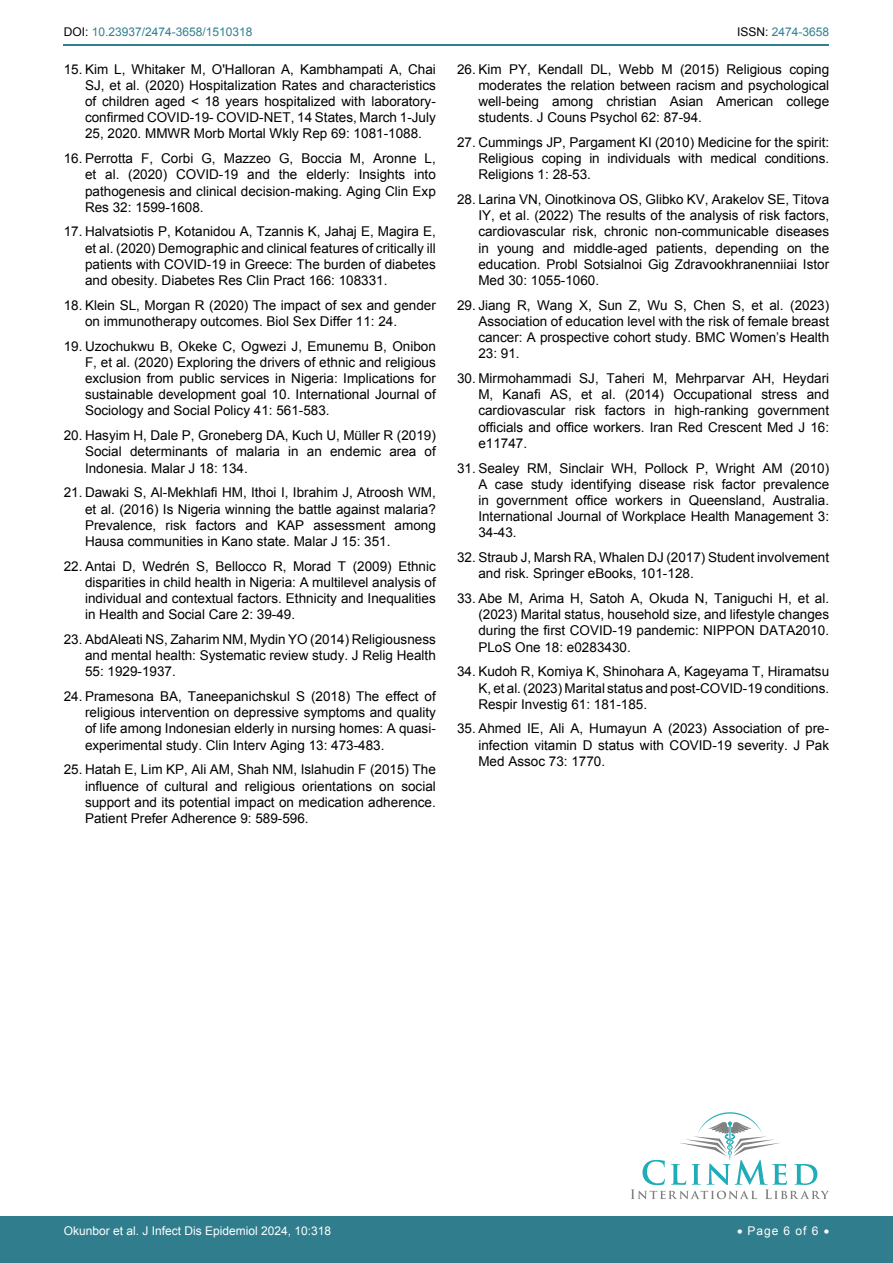
<style>
.page{position:relative;width:893px;height:1263px;background:#fff}
.page>*{position:absolute;margin:0;border:0;box-sizing:border-box;transform-origin:0 0}
.t1{font:13.5px/16.2px "Arial";color:#000;text-align:justify}
.t2{font:12px "Arial";color:#fff}
.t3{font:12px "Arial";color:#30808d}
.s1{color:#000}
</style>
<div class="page">
<hr style="left:64px;top:45px;width:765px;height:1px;background:#30808d">
<div style="left:0;top:1217px;width:893px;height:46px;background:#307d8d"></div>
<svg style="left:631px;top:1112px;width:198px;height:87px"></svg>
<p class="t3" style="left:64px;top:24px;width:190px"><span class="s1">DOI:</span> 10.23937/2474-3658/1510318</p>
<p class="t3" style="left:737px;top:24px;width:94px"><span class="s1">ISSN:</span> 2474-3658</p>
<p class="t1" style="left:85px;top:61px;width:352px;text-indent:-21px">15. Kim L, Whitaker M, O'Halloran A, Kambhampati A, Chai SJ, et al. (2020) Hospitalization Rates and characteristics of children aged &lt; 18 years hospitalized with laboratory&shy;confirmed COVID-19- COVID-NET, 14 States, March 1-July 25, 2020. MMWR Morb Mortal Wkly Rep 69: 1081-1088.</p>
<p class="t1" style="left:85px;top:150px;width:352px;text-indent:-21px">16. Perrotta F, Corbi G, Mazzeo G, Boccia M, Aronne L, et al. (2020) COVID-19 and the elderly: Insights into pathogenesis and clinical decision-making. Aging Clin Exp Res 32: 1599-1608.</p>
<p class="t1" style="left:85px;top:224px;width:352px;text-indent:-21px">17. Halvatsiotis P, Kotanidou A, Tzannis K, Jahaj E, Magira E, et al. (2020) Demographic and clinical features of critically ill patients with COVID-19 in Greece: The burden of diabetes and obesity. Diabetes Res Clin Pract 166: 108331.</p>
<p class="t1" style="left:85px;top:297px;width:352px;text-indent:-21px">18. Klein SL, Morgan R (2020) The impact of sex and gender on immunotherapy outcomes. Biol Sex Differ 11: 24.</p>
<p class="t1" style="left:85px;top:338px;width:352px;text-indent:-21px">19. Uzochukwu B, Okeke C, Ogwezi J, Emunemu B, Onibon F, et al. (2020) Exploring the drivers of ethnic and religious exclusion from public services in Nigeria: Implications for sustainable development goal 10. International Journal of Sociology and Social Policy 41: 561-583.</p>
<p class="t1" style="left:85px;top:427px;width:352px;text-indent:-21px">20. Hasyim H, Dale P, Groneberg DA, Kuch U, Müller R (2019)<br>Social determinants of malaria in an endemic area of Indonesia. Malar J 18: 134.</p>
<p class="t1" style="left:85px;top:485px;width:352px;text-indent:-21px">21. Dawaki S, Al-Mekhlafi HM, Ithoi I, Ibrahim J, Atroosh WM, et al. (2016) Is Nigeria winning the battle against malaria?<br>Prevalence, risk factors and KAP assessment among Hausa communities in Kano state. Malar J 15: 351.</p>
<p class="t1" style="left:85px;top:558px;width:352px;text-indent:-21px">22. Antai D, Wedrén S, Bellocco R, Morad T (2009) Ethnic disparities in child health in Nigeria: A multilevel analysis of individual and contextual factors. Ethnicity and Inequalities in Health and Social Care 2: 39-49.</p>
<p class="t1" style="left:85px;top:631px;width:352px;text-indent:-21px">23. AbdAleati NS, Zaharim NM, Mydin YO (2014) Religiousness and mental health: Systematic review study. J Relig Health 55: 1929-1937.</p>
<p class="t1" style="left:85px;top:688px;width:352px;text-indent:-21px">24. Pramesona BA, Taneepanichskul S (2018) The effect of religious intervention on depressive symptoms and quality of life among Indonesian elderly in nursing homes: A quasi&shy;experimental study. Clin Interv Aging 13: 473-483.</p>
<p class="t1" style="left:85px;top:762px;width:352px;text-indent:-21px">25. Hatah E, Lim KP, Ali AM, Shah NM, Islahudin F (2015) The influence of cultural and religious orientations on social support and its potential impact on medication adherence.<br>Patient Prefer Adherence 9: 589-596.</p>
<p class="t1" style="left:478px;top:61px;width:352px;text-indent:-21px">26. Kim PY, Kendall DL, Webb M (2015) Religious coping moderates the relation between racism and psychological well-being among christian Asian American college students. J Couns Psychol 62: 87-94.</p>
<p class="t1" style="left:478px;top:134px;width:352px;text-indent:-21px">27. Cummings JP, Pargament KI (2010) Medicine for the spirit:<br>Religious coping in individuals with medical conditions.<br>Religions 1: 28-53.</p>
<p class="t1" style="left:478px;top:191px;width:352px;text-indent:-21px">28. Larina VN, Oinotkinova OS, Glibko KV, Arakelov SE, Titova IY, et al. (2022) The results of the analysis of risk factors, cardiovascular risk, chronic non-communicable diseases in young and middle-aged patients, depending on the education. Probl Sotsialnoi Gig Zdravookhranenniiai Istor Med 30: 1055-1060.</p>
<p class="t1" style="left:478px;top:297px;width:352px;text-indent:-21px">29. Jiang R, Wang X, Sun Z, Wu S, Chen S, et al. (2023)<br>Association of education level with the risk of female breast cancer: A prospective cohort study. BMC Women’s Health 23: 91.</p>
<p class="t1" style="left:478px;top:370px;width:352px;text-indent:-21px">30. Mirmohammadi SJ, Taheri M, Mehrparvar AH, Heydari M, Kanafi AS, et al. (2014) Occupational stress and cardiovascular risk factors in high-ranking government officials and office workers. Iran Red Crescent Med J 16: e11747.</p>
<p class="t1" style="left:478px;top:460px;width:352px;text-indent:-21px">31. Sealey RM, Sinclair WH, Pollock P, Wright AM (2010)<br>A case study identifying disease risk factor prevalence in government office workers in Queensland, Australia.<br>International Journal of Workplace Health Management 3:<br>34-43.</p>
<p class="t1" style="left:478px;top:549px;width:352px;text-indent:-21px">32. Straub J, Marsh RA, Whalen DJ (2017) Student involvement and risk. Springer eBooks, 101-128.</p>
<p class="t1" style="left:478px;top:590px;width:352px;text-indent:-21px">33. Abe M, Arima H, Satoh A, Okuda N, Taniguchi H, et al. (2023) Marital status, household size, and lifestyle changes during the first COVID-19 pandemic: NIPPON DATA2010.<br>PLoS One 18: e0283430.</p>
<p class="t1" style="left:478px;top:664px;width:352px;text-indent:-21px">34. Kudoh R, Komiya K, Shinohara A, Kageyama T, Hiramatsu K, et al. (2023) Marital status and post-COVID-19 conditions.<br>Respir Investig 61: 181-185.</p>
<p class="t1" style="left:478px;top:721px;width:352px;text-indent:-21px">35. Ahmed IE, Ali A, Humayun A (2023) Association of pre&shy;infection vitamin D status with COVID-19 severity. J Pak Med Assoc 73: 1770.</p>
<p class="t2" style="left:64px;top:1223px;width:269px">Okunbor et al. J Infect Dis Epidemiol 2024, 10:318</p>
<p class="t2" style="left:737px;top:1223px;width:94px">• Page 6 of 6 •</p>
</div>
